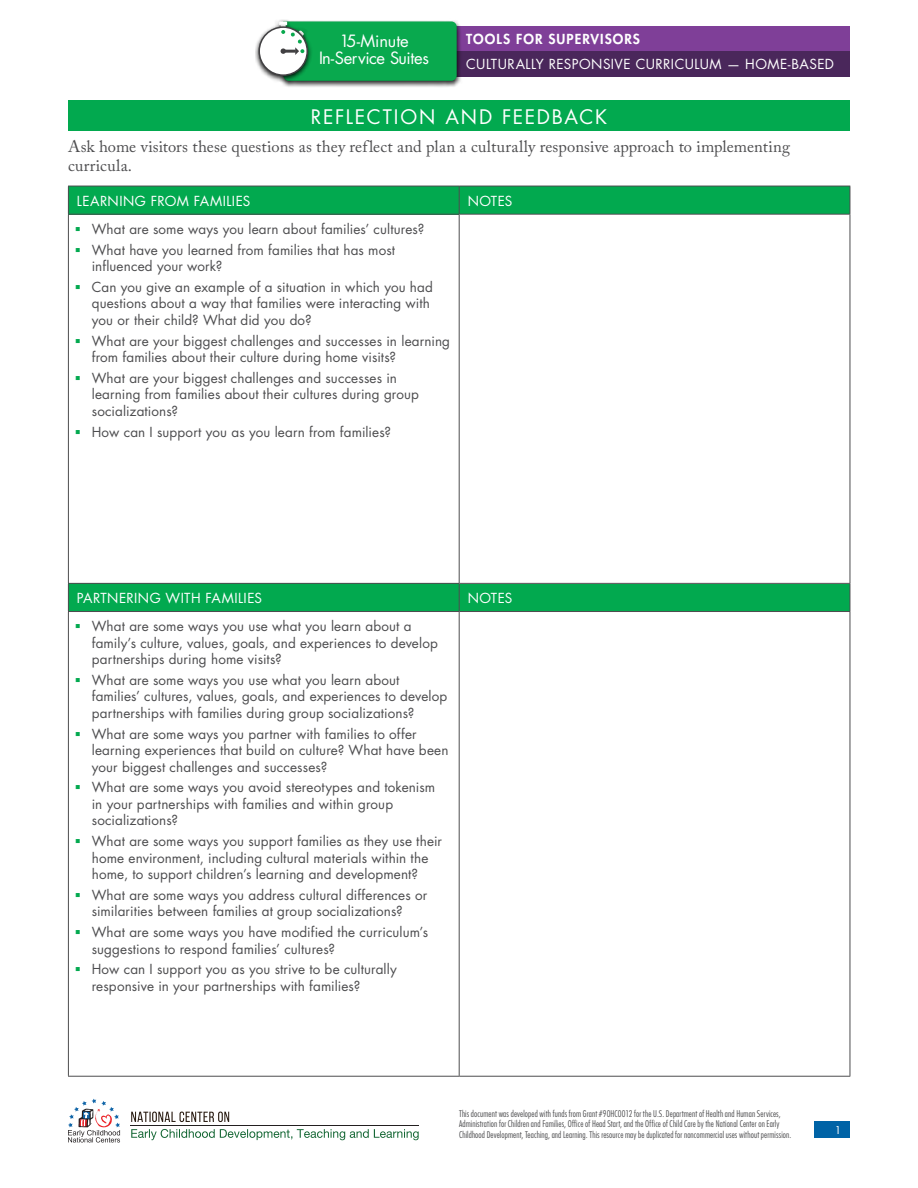
<style>
.page{position:relative;width:918px;height:1188px;background:#fff}
.page>*{position:absolute;margin:0;border:0;box-sizing:border-box;transform-origin:0 0}
.t1{font:19.5px "Futura Std";letter-spacing:.085em;color:#fff}
.t2{font:16.5px/19.5px "Adobe Caslon Pro";letter-spacing:.005em;color:#4d4d4f}
.t3{font:16.5px/16.5px "Futura Std";letter-spacing:-.02em;color:#fff;text-align:center}
.t4{font:13.5px/16.5px "Futura Std";letter-spacing:.01em;color:#4d4d4f}
.t5{font:13.5px "Futura Std";letter-spacing:.03em;color:#fff}
.t6{font:800 13.5px "Futura Std";letter-spacing:.08em;color:#fff}
.t7{font:10.5px "Futura Std";color:#fff}
.t8{font:300 condensed 9px/10.5px "Futura Std";letter-spacing:.015em;color:#4d4d4f}
</style>
<div class="page">
<div style="left:814px;top:1122px;width:36px;height:16px;background:#0063a6"></div>
<svg style="left:131px;top:1129px;width:288px;height:11px"></svg>
<svg style="left:131px;top:1112px;width:98px;height:10px"></svg>
<svg style="left:68px;top:1099px;width:52px;height:44px"></svg>
<div style="left:68px;top:583px;width:391px;height:29px;background:#02a94f"></div>
<div style="left:459px;top:583px;width:391px;height:29px;background:#02a94f"></div>
<div style="left:68px;top:186px;width:391px;height:28px;background:#02a94f"></div>
<div style="left:459px;top:186px;width:391px;height:28px;background:#02a94f"></div>
<svg style="left:459px;top:187px;width:1px;height:27px"></svg>
<svg style="left:459px;top:584px;width:1px;height:27px"></svg>
<hr style="left:459px;top:215px;width:1px;height:368px;background:#4d4d4f">
<hr style="left:459px;top:612px;width:1px;height:464px;background:#4d4d4f">
<hr style="left:68px;top:186px;width:391px;height:1px;background:#4d4d4f">
<svg style="left:68px;top:186px;width:1px;height:28px"></svg>
<hr style="left:459px;top:186px;width:391px;height:1px;background:#4d4d4f">
<svg style="left:850px;top:186px;width:1px;height:28px"></svg>
<hr style="left:68px;top:214px;width:391px;height:1px;background:#4d4d4f">
<hr style="left:459px;top:214px;width:391px;height:1px;background:#4d4d4f">
<hr style="left:68px;top:215px;width:1px;height:368px;background:#4d4d4f">
<hr style="left:850px;top:215px;width:1px;height:368px;background:#4d4d4f">
<hr style="left:68px;top:583px;width:391px;height:1px;background:#4d4d4f">
<svg style="left:68px;top:584px;width:1px;height:27px"></svg>
<hr style="left:459px;top:583px;width:391px;height:1px;background:#4d4d4f">
<svg style="left:850px;top:584px;width:1px;height:27px"></svg>
<hr style="left:68px;top:611px;width:391px;height:1px;background:#4d4d4f">
<hr style="left:459px;top:611px;width:391px;height:1px;background:#4d4d4f">
<hr style="left:68px;top:612px;width:1px;height:464px;background:#4d4d4f">
<hr style="left:850px;top:612px;width:1px;height:464px;background:#4d4d4f">
<hr style="left:68px;top:1076px;width:391px;height:1px;background:#4d4d4f">
<hr style="left:459px;top:1076px;width:391px;height:1px;background:#4d4d4f">
<div style="left:450px;top:26px;width:400px;height:25px;background:#7f3f98"></div>
<div style="left:450px;top:51px;width:400px;height:25px;background:#4a275b"></div>
<img style="left:284px;top:20px;width:179px;height:67px">
<img style="left:277px;top:19px;width:17px;height:3px">
<img style="left:255px;top:22px;width:60px;height:63px">
<div style="left:259px;top:27px;width:48px;height:48px;background:#fff;border-radius:50%"></div>
<div style="left:258px;top:26px;width:50px;height:50px;border:2px solid #414042;border-radius:50%"></div>
<svg style="left:279px;top:21px;width:178px;height:60px;background:#23ad5e"></svg>
<div style="left:68px;top:100px;width:782px;height:31px;background:#02a94f"></div>
<p class="t3" style="left:319px;top:33px;width:111px">15-Minute<br>In-Service Suites</p>
<p class="t6" style="left:466px;top:30px;width:175px">TOOLS FOR SUPERVISORS</p>
<p class="t5" style="left:466px;top:55px;width:369px">CULTURALLY RESPONSIVE CURRICULUM — HOME-BASED</p>
<h1 class="t1" style="left:311px;top:104px;width:298px">REFLECTION AND FEEDBACK</h1>
<p class="t2" style="left:68px;top:136px;width:723px">Ask home visitors these questions as they reflect and plan a culturally responsive approach to implementing curricula.</p>
<p class="t5" style="left:77px;top:192px;width:175px">LEARNING FROM FAMILIES</p>
<p class="t5" style="left:468px;top:192px;width:46px">NOTES</p>
<p class="t4" style="left:92px;top:221px;width:334px">What are some ways you learn about families’ cultures?</p>
<p class="t4" style="left:92px;top:242px;width:305px">What have you learned from families that has most influenced your work?</p>
<p class="t4" style="left:92px;top:279px;width:343px">Can you give an example of a situation in which you had questions about a way that families were interacting with you or their child? What did you do?</p>
<p class="t4" style="left:92px;top:333px;width:360px">What are your biggest challenges and successes in learning from families about their culture during home visits?</p>
<p class="t4" style="left:92px;top:370px;width:329px">What are your biggest challenges and successes in learning from families about their cultures during group socializations?</p>
<p class="t4" style="left:92px;top:424px;width:301px">How can I support you as you learn from families?</p>
<p class="t5" style="left:77px;top:589px;width:187px">PARTNERING WITH FAMILIES</p>
<p class="t5" style="left:468px;top:589px;width:46px">NOTES</p>
<p class="t4" style="left:92px;top:618px;width:348px">What are some ways you use what you learn about a family’s culture, values, goals, and experiences to develop partnerships during home visits?</p>
<p class="t4" style="left:92px;top:672px;width:357px">What are some ways you use what you learn about families’ cultures, values, goals, and experiences to develop partnerships with families during group socializations?</p>
<p class="t4" style="left:92px;top:726px;width:358px">What are some ways you partner with families to offer learning experiences that build on culture? What have been your biggest challenges and successes?</p>
<p class="t4" style="left:92px;top:779px;width:345px">What are some ways you avoid stereotypes and tokenism in your partnerships with families and within group socializations?</p>
<p class="t4" style="left:92px;top:833px;width:352px">What are some ways you support families as they use their home environment, including cultural materials within the home, to support children’s learning and development?</p>
<p class="t4" style="left:92px;top:887px;width:337px">What are some ways you address cultural differences or similarities between families at group socializations?</p>
<p class="t4" style="left:92px;top:924px;width:338px">What are some ways you have modified the curriculum’s suggestions to respond families’ cultures?</p>
<p class="t4" style="left:92px;top:961px;width:306px">How can I support you as you strive to be culturally responsive in your partnerships with families?</p>
<p class="t8" style="left:459px;top:1108px;width:334px">This document was developed with funds from Grant #90HC0012 for the U.S. Department of Health and Human Services,<br>Administration for Children and Families, Office of Head Start, and the Office of Child Care by the National Center on Early<br>Childhood Development, Teaching, and Learning. This resource may be duplicated for noncommercial uses without permission.</p>
<p class="t7" style="left:835px;top:1124px;width:8px">1</p>
</div>
